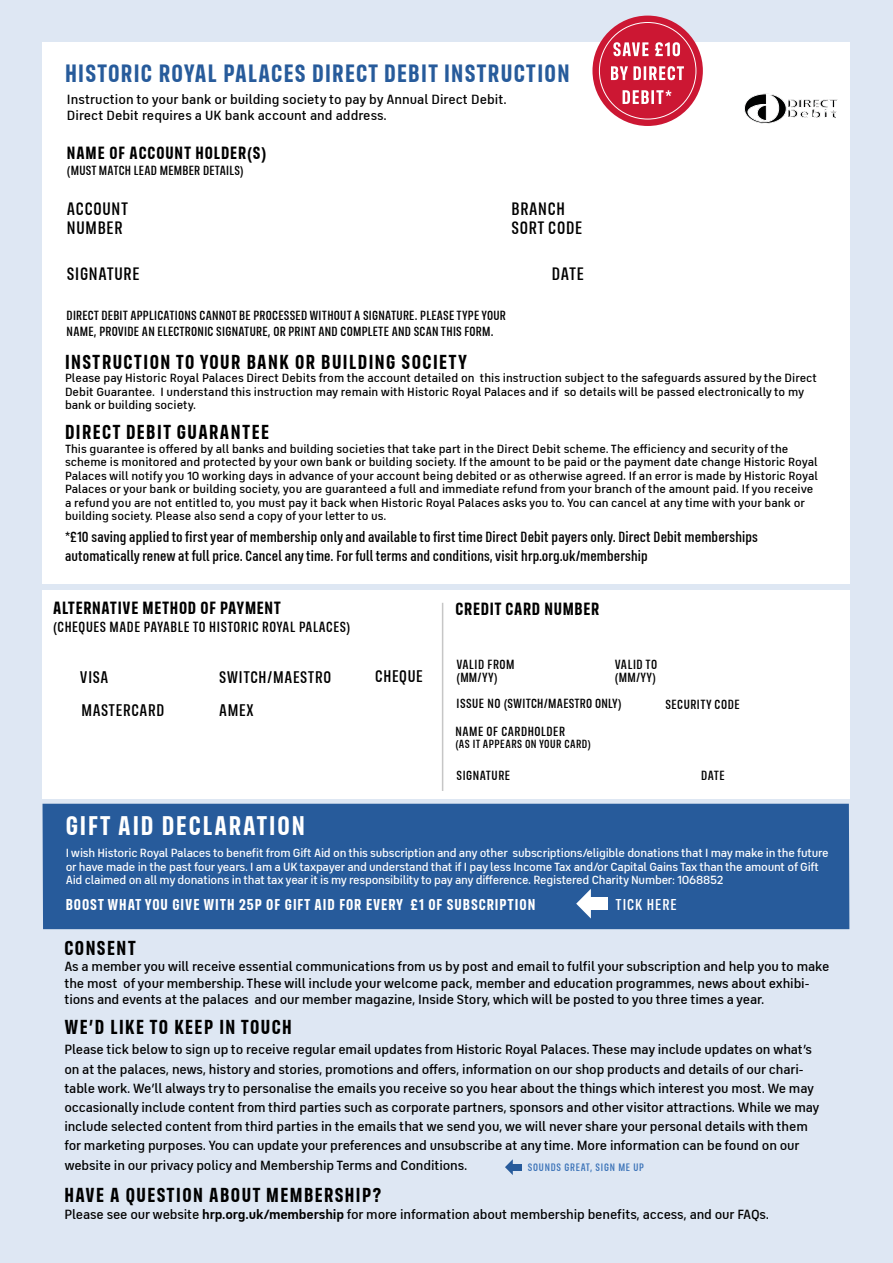
<style>
.page{position:relative;width:893px;height:1263px;background:#dee7f3}
.page>*{position:absolute;margin:0;border:0;box-sizing:border-box;transform-origin:0 0}
.Gift_Aid_Headline{font:700 27.45px "FS Industrie Cd";letter-spacing:.07em;color:#fff}
.DD_Headline{font:700 25.5px "FS Industrie Cd";letter-spacing:.05em;color:#275b9b}
.Instructions_Headline{font:700 20.55px "FS Industrie Cd";letter-spacing:.07em;color:#000}
.DD_account_details_Headline{font:500 18.3px/18.3px "FS Industrie Cd";letter-spacing:.04em;color:#000}
.DD-Headline4{font:700 18px "FS Industrie Cd";letter-spacing:.04em;color:#000}
.Name_AH{font:700 18px "FS Industrie Cd";letter-spacing:.05em;color:#000}
.DD_headline_4-alone{font:700 18px "FS Industrie Cd";letter-spacing:.04em;color:#000}
.Payment_copy{font:500 17.1px "FS Industrie Cd";letter-spacing:.04em;color:#000}
.t1{font:700 16.05px "FS Industrie Cd";letter-spacing:.06em;color:#fff}
.t2{font:500 16.05px "FS Industrie Cd";letter-spacing:.06em;color:#fff}
.Terms_copy{font:500 15px/18.8px "FS Industrie Cd";letter-spacing:.01em;color:#000}
.DD-Headline4-2{font:500 15px "FS Industrie Cd";letter-spacing:.04em;color:#000}
.Instructions_Headline-2{font:500 13.5px/19.2px "FS Industrie";letter-spacing:-.01em;color:#000}
.DD_detail_copy{font:500 13.5px/16.2px "FS Industrie Cd";letter-spacing:.02em;color:#000}
.DD-copy{font:500 13.5px/16.2px "FS Industrie";color:#000}
.CC_details_Headline5{font:500 13.5px "FS Industrie Cd";letter-spacing:.04em;color:#000}
.Name_AH-2{font:500 13.5px "FS Industrie Cd";letter-spacing:.02em;color:#000}
.CC_details_Headline5-2{font:500 13.5px "FS Industrie Cd";letter-spacing:.02em;color:#000}
.Instructions_Headline-3{font:500 12px/13.5px "FS Industrie";color:#000}
.GS_Paragraph{font:500 12px/13.5px "FS Industrie";letter-spacing:-.02em;color:#fff}
.CC_details_Headline5-3{font:500 12px "FS Industrie Cd";letter-spacing:.04em;color:#000}
.t3{font:500 10.95px "FS Industrie Cd";letter-spacing:.07em;color:#3b73b8}
.s1{font-weight:700}
</style>
<div class="page">
<div style="left:43px;top:590px;width:807px;height:208px;background:#fff"></div>
<div style="left:43px;top:804px;width:806px;height:125px;background:#275b9b"></div>
<svg style="left:576px;top:889px;width:15px;height:29px"></svg>
<div style="left:587px;top:897px;width:21px;height:13px;background:#fff"></div>
<div style="left:43px;top:43px;width:807px;height:541px;background:#fff"></div>
<svg style="left:505px;top:1159px;width:8px;height:16px"></svg>
<div style="left:511px;top:1164px;width:11px;height:6px;background:#275b9b"></div>
<hr style="left:442px;top:603px;width:1px;height:188px;background:#c6c6c6">
<div style="left:592px;top:16px;width:111px;height:110px;background:#cc1733;border-radius:50%"></div>
<svg style="left:623px;top:90px;width:48px;height:14px"></svg>
<svg style="left:611px;top:66px;width:73px;height:14px"></svg>
<svg style="left:613px;top:42px;width:67px;height:14px"></svg>
<svg style="left:744px;top:94px;width:94px;height:30px"></svg>
<h2 class="DD_Headline" style="left:65px;top:57px;width:506px">HISTORIC ROYAL PALACES DIRECT DEBIT INSTRUCTION</h2>
<p class="DD-copy" style="left:67px;top:92px;width:441px">Instruction to your bank or building society to pay by Annual Direct Debit.<br>Direct Debit requires a UK bank account and address.</p>
<h3 class="Name_AH" style="left:67px;top:141px;width:201px">NAME OF ACCOUNT HOLDER(S)</h3>
<h3 class="Name_AH-2" style="left:67px;top:162px;width:178px">(MUST MATCH LEAD MEMBER DETAILS)</h3>
<h3 class="DD_account_details_Headline" style="left:67px;top:200px;width:63px">ACCOUNT<br>NUMBER</h3>
<h3 class="DD_account_details_Headline" style="left:67px;top:265px;width:74px">SIGNATURE</h3>
<h3 class="DD_account_details_Headline" style="left:552px;top:265px;width:34px">DATE</h3>
<h3 class="DD_account_details_Headline" style="left:512px;top:200px;width:72px">BRANCH<br>SORT CODE</h3>
<p class="DD_detail_copy" style="left:67px;top:307px;width:441px">DIRECT DEBIT APPLICATIONS CANNOT BE PROCESSED WITHOUT A SIGNATURE. PLEASE TYPE YOUR<br>NAME, PROVIDE AN ELECTRONIC SIGNATURE, OR PRINT AND COMPLETE AND SCAN THIS FORM.</p>
<h4 class="Instructions_Headline" style="left:65px;top:349px;width:404px">INSTRUCTION TO YOUR BANK OR BUILDING SOCIETY</h4>
<h4 class="Instructions_Headline-3" style="left:65px;top:371px;width:754px">Please pay Historic Royal Palaces Direct Debits from the account detailed on this instruction subject to the safeguards assured by the Direct<br>Debit Guarantee. I understand this instruction may remain with Historic Royal Palaces and if so details will be passed electronically to my bank or building society.</h4>
<p class="Instructions_Headline" style="left:65px;top:420px;width:206px">DIRECT DEBIT GUARANTEE</p>
<p class="Instructions_Headline-3" style="left:65px;top:442px;width:754px">This guarantee is offered by all banks and building societies that take part in the Direct Debit scheme. The efficiency and security of the scheme is monitored and protected by your own bank or building society. If the amount to be paid or the payment date change Historic Royal Palaces will notify you 10 working days in advance of your account being debited or as otherwise agreed. If an error is made by Historic Royal Palaces or your bank or building society, you are guaranteed a full and immediate refund from your branch of the amount paid. If you receive a refund you are not entitled to, you must pay it back when Historic Royal Palaces asks you to. You can cancel at any time with your bank or building society. Please also send a copy of your letter to us.</p>
<p class="Terms_copy" style="left:65px;top:528px;width:694px">*£10 saving applied to first year of membership only and available to first time Direct Debit payers only. Direct Debit memberships automatically renew at full price. Cancel any time. For full terms and conditions, visit hrp.org.uk/membership</p>
<h4 class="DD-Headline4" style="left:53px;top:597px;width:229px">ALTERNATIVE METHOD OF PAYMENT</h4>
<h4 class="DD-Headline4-2" style="left:53px;top:618px;width:299px">(CHEQUES MADE PAYABLE TO HISTORIC ROYAL PALACES)</h4>
<h4 class="Payment_copy" style="left:80px;top:667px;width:30px">VISA</h4>
<h4 class="Payment_copy" style="left:219px;top:667px;width:113px">SWITCH/MAESTRO</h4>
<h4 class="Payment_copy" style="left:81px;top:700px;width:84px">MASTERCARD</h4>
<h4 class="Payment_copy" style="left:219px;top:700px;width:36px">AMEX</h4>
<h4 class="Payment_copy" style="left:375px;top:666px;width:49px">CHEQUE</h4>
<h4 class="DD_headline_4-alone" style="left:455px;top:598px;width:145px">CREDIT CARD NUMBER</h4>
<h6 class="CC_details_Headline5" style="left:457px;top:656px;width:60px">VALID FROM</h6>
<h6 class="CC_details_Headline5" style="left:457px;top:670px;width:43px">(MM/YY)</h6>
<h6 class="CC_details_Headline5" style="left:615px;top:656px;width:44px">VALID TO</h6>
<h6 class="CC_details_Headline5" style="left:615px;top:669px;width:43px">(MM/YY)</h6>
<h6 class="CC_details_Headline5-2" style="left:457px;top:695px;width:167px">ISSUE NO (SWITCH/MAESTRO ONLY)</h6>
<h6 class="CC_details_Headline5" style="left:455px;top:724px;width:111px">NAME OF CARDHOLDER</h6>
<h6 class="CC_details_Headline5-3" style="left:455px;top:737px;width:137px">(AS IT APPEARS ON YOUR CARD)</h6>
<h6 class="CC_details_Headline5" style="left:665px;top:696px;width:76px">SECURITY CODE</h6>
<h6 class="CC_details_Headline5" style="left:457px;top:768px;width:55px">SIGNATURE</h6>
<h6 class="CC_details_Headline5" style="left:701px;top:768px;width:25px">DATE</h6>
<h2 class="Gift_Aid_Headline" style="left:66px;top:808px;width:241px">GIFT AID DECLARATION</h2>
<p class="GS_Paragraph" style="left:66px;top:846px;width:765px">I wish Historic Royal Palaces to benefit from Gift Aid on this subscription and any other subscriptions/eligible donations that I may make in the future or have made in the past four years. I am a UK taxpayer and understand that if I pay less Income Tax and/or Capital Gains Tax than the amount of Gift<br>Aid claimed on all my donations in that tax year it is my responsibility to pay any difference. Registered Charity Number: 1068852</p>
<p class="t1" style="left:66px;top:894px;width:471px">BOOST WHAT YOU GIVE WITH 25P OF GIFT AID FOR EVERY £1 OF SUBSCRIPTION</p>
<p class="t2" style="left:616px;top:895px;width:63px">TICK HERE</p>
<h4 class="Instructions_Headline" style="left:64px;top:935px;width:73px">CONSENT</h4>
<h4 class="Instructions_Headline-2" style="left:64px;top:959px;width:766px;line-height:16.2px">As a member you will receive essential communications from us by post and email to fulfil your subscription and help you to make the most of your membership. These will include your welcome pack, member and education programmes, news about exhibi&shy;tions and events at the palaces and our member magazine, Inside Story, which will be posted to you three times a year.</h4>
<p class="Instructions_Headline" style="left:64px;top:1014px;width:229px">WE’D LIKE TO KEEP IN TOUCH</p>
<p class="Instructions_Headline-2" style="left:64px;top:1040px;width:757px">Please tick below to sign up to receive regular email updates from Historic Royal Palaces. These may include updates on what’s on at the palaces, news, history and stories, promotions and offers, information on our shop products and details of our chari&shy;table work. We’ll always try to personalise the emails you receive so you hear about the things which interest you most. We may occasionally include content from third parties such as corporate partners, sponsors and other visitor attractions. While we may include selected content from third parties in the emails that we send you, we will never share your personal details with them for marketing purposes. You can update your preferences and unsubscribe at any time. More information can be found on our website in our privacy policy and Membership Terms and Conditions.</p>
<p class="t3" style="left:528px;top:1161px;width:118px">SOUNDS GREAT, SIGN ME UP</p>
<h3 class="Instructions_Headline" style="left:64px;top:1182px;width:318px">HAVE A QUESTION ABOUT MEMBERSHIP?</h3>
<p class="Instructions_Headline-2" style="left:64px;top:1204px;width:706px">Please see our website <span class="s1">hrp.org.uk/membership</span> for more information about membership benefits, access, and our FAQs.</p>
</div>
